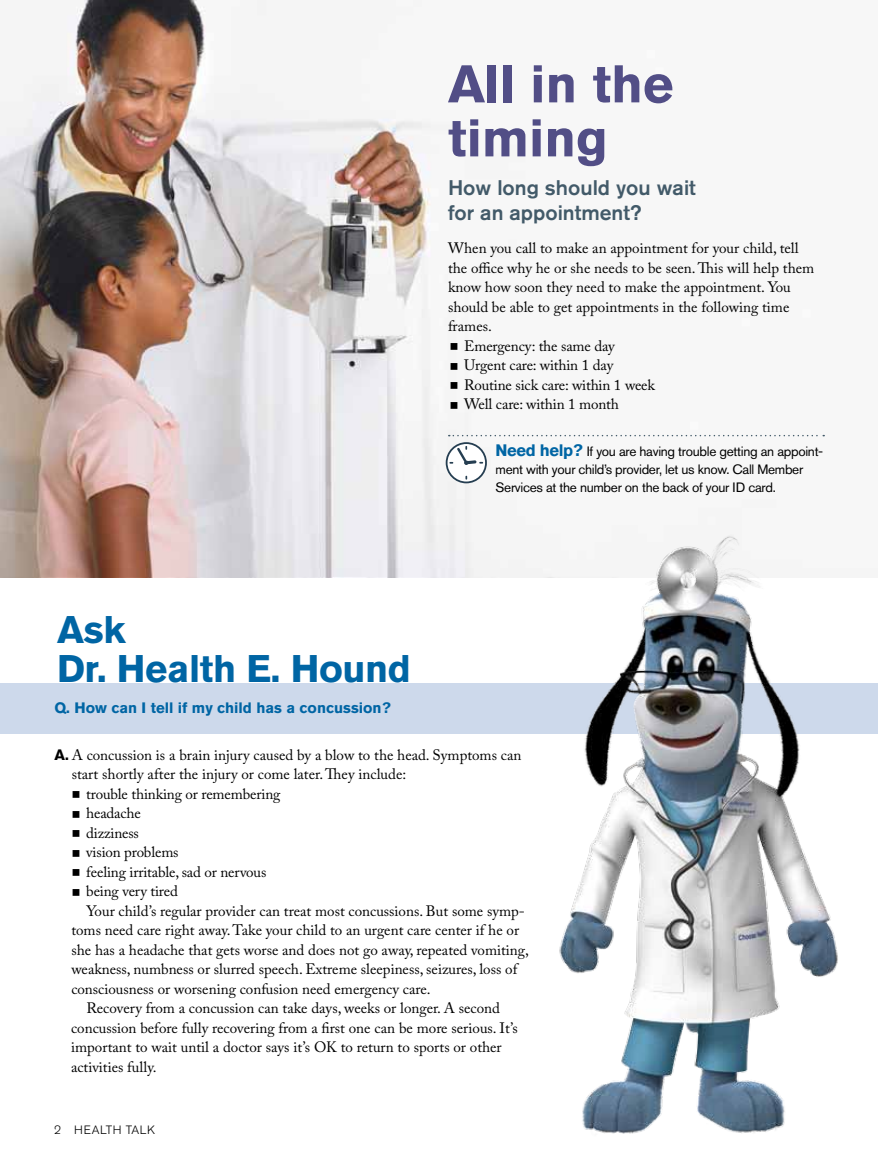
<style>
.page{position:relative;width:878px;height:1161px;background:#fff}
.page>*{position:absolute;margin:0;border:0;box-sizing:border-box;transform-origin:0 0}
.t1{font:700 52.5px/54px "Akzidenz Grotesk BE";color:#524e86}
.t2{font:700 38.25px/39px "Akzidenz Grotesk BE";letter-spacing:-.01em;color:#0065a4}
.t3{font:500 21px/25.2px "Akzidenz Grotesk BE";color:#425a69}
.t4{font:15px "Adobe Caslon Pro";color:#000}
.t5{font:700 15px "Akzidenz Grotesk BE";color:#0065a4}
.t6{font:13.5px/18px "Akzidenz Grotesk BE";letter-spacing:-.025em;color:#000}
.t7{font:300 12px "Akzidenz Grotesk BE";letter-spacing:.05em;color:#000}
.s1{font-weight:700;font-size:16.5px;color:#0065a4}
.s2{font-family:"Akzidenz Grotesk BE";font-weight:700}
</style>
<div class="page">
<img style="left:0;top:0;width:825px;height:577px">
<div style="left:0;top:683px;width:878px;height:51px;background:#cdd9eb"></div>
<img style="left:489px;top:526px;width:349px;height:608px">
<svg style="left:448px;top:435px;width:376px;height:1px"></svg>
<svg style="left:445px;top:442px;width:42px;height:41px"></svg>
<svg style="left:450px;top:343px;width:7px;height:7px"></svg>
<svg style="left:450px;top:362px;width:7px;height:7px"></svg>
<svg style="left:450px;top:382px;width:7px;height:7px"></svg>
<svg style="left:450px;top:401px;width:7px;height:7px"></svg>
<h1 class="t1" style="left:448px;top:57px;width:227px">All in the timing</h1>
<h3 class="t3" style="left:448px;top:175px;width:249px">How long should you wait for an appointment?</h3>
<p class="t4" style="left:448px;top:239px;width:352px">When you call to make an appointment for your child, tell</p>
<p class="t4" style="left:448px;top:259px;width:368px">the office why he or she needs to be seen. This will help them</p>
<p class="t4" style="left:448px;top:278px;width:344px">know how soon they need to make the appointment. You</p>
<p class="t4" style="left:448px;top:298px;width:343px">should be able to get appointments in the following time</p>
<p class="t4" style="left:448px;top:317px;width:45px">frames.</p>
<p class="t4" style="left:464px;top:337px;width:152px">Emergency: the same day</p>
<p class="t4" style="left:464px;top:356px;width:150px">Urgent care: within 1 day</p>
<p class="t4" style="left:464px;top:376px;width:192px">Routine sick care: within 1 week</p>
<p class="t4" style="left:464px;top:395px;width:156px">Well care: within 1 month</p>
<p class="t6" style="left:495px;top:442px;width:329px"><span class="s1">Need help?</span> If you are having trouble getting an appoint&shy;ment with your child’s provider, let us know. Call Member<br>Services at the number on the back of your ID card.</p>
<h2 class="t2" style="left:57px;top:611px;width:355px">Ask<br>Dr. Health E. Hound</h2>
<p class="t5" style="left:54px;top:700px;width:338px">Q. How can I tell if my child has a concussion?</p>
<p class="t4" style="left:54px;top:746px;width:468px"><span class="s2">A.</span> A concussion is a brain injury caused by a blow to the head. Symptoms can</p>
<p class="t4" style="left:72px;top:765px;width:336px">start shortly after the injury or come later. They include:</p>
<p class="t4" style="left:86px;top:785px;width:196px">trouble thinking or remembering</p>
<p class="t4" style="left:86px;top:804px;width:56px">headache</p>
<p class="t4" style="left:86px;top:824px;width:54px">dizziness</p>
<p class="t4" style="left:86px;top:843px;width:94px">vision problems</p>
<p class="t4" style="left:86px;top:863px;width:181px">feeling irritable, sad or nervous</p>
<p class="t4" style="left:86px;top:882px;width:93px">being very tired</p>
<p class="t4" style="left:86px;top:902px;width:440px">Your child’s regular provider can treat most concussions. But some symp-</p>
<p class="t4" style="left:71px;top:921px;width:449px">toms need care right away. Take your child to an urgent care center if he or</p>
<p class="t4" style="left:71px;top:941px;width:459px">she has a headache that gets worse and does not go away, repeated vomiting,</p>
<p class="t4" style="left:71px;top:960px;width:447px">weakness, numbness or slurred speech. Extreme sleepiness, seizures, loss of</p>
<p class="t4" style="left:71px;top:980px;width:361px">consciousness or worsening confusion need emergency care.</p>
<p class="t4" style="left:86px;top:999px;width:415px">Recovery from a concussion can take days, weeks or longer. A second</p>
<p class="t4" style="left:71px;top:1019px;width:448px">concussion before fully recovering from a first one can be more serious. It’s</p>
<p class="t4" style="left:71px;top:1038px;width:432px">important to wait until a doctor says it’s OK to return to sports or other</p>
<p class="t4" style="left:71px;top:1058px;width:87px">activities fully.</p>
<p class="t7" style="left:54px;top:1123px;width:103px">2 HEALTH TALK</p>
</div>
